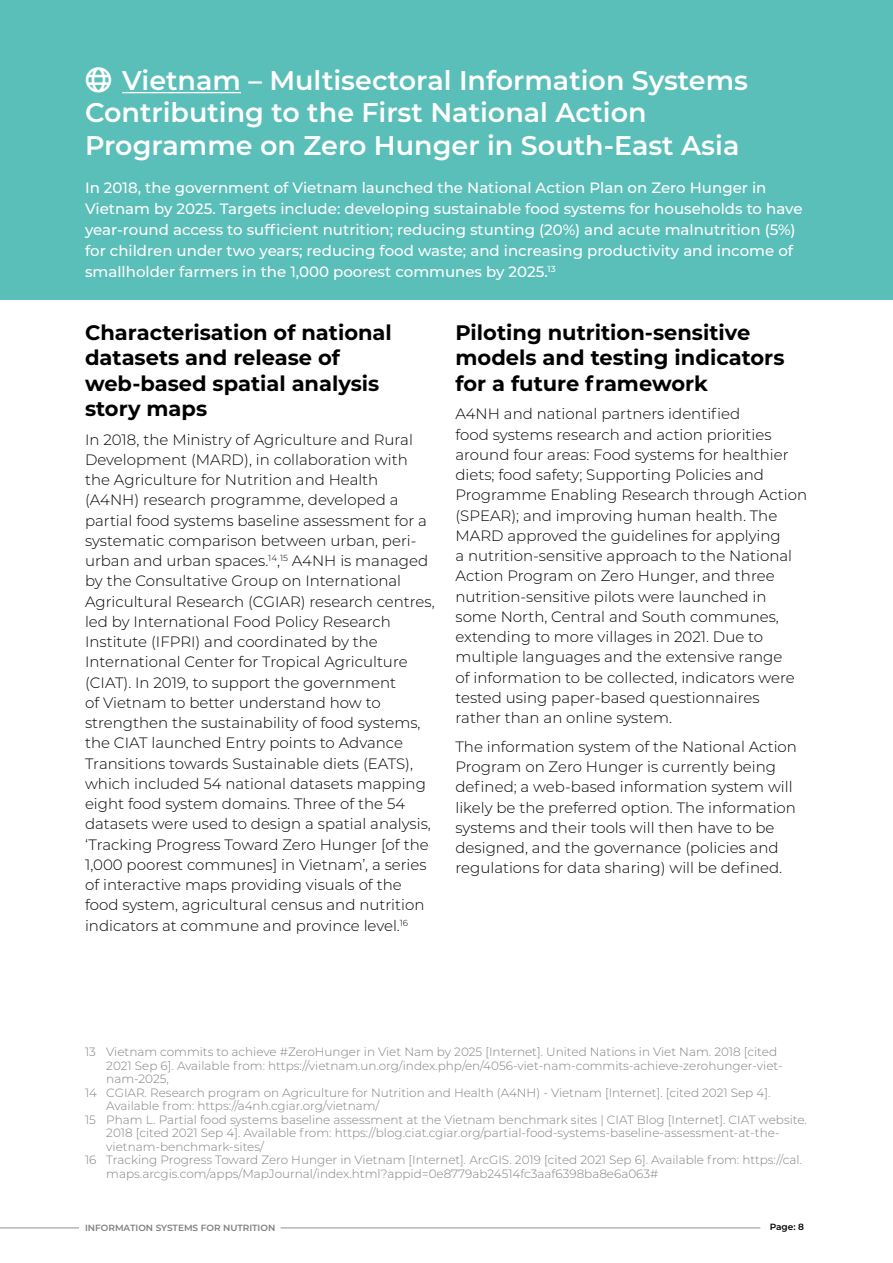
<style>
.page{position:relative;width:893px;height:1263px;background:#fff}
.page>*{position:absolute;margin:0;border:0;box-sizing:border-box;transform-origin:0 0}
.t1{font:600 27px/32.4px "Montserrat";color:#fff}
.t2{font:700 21px/25.2px "Montserrat";color:#000}
.t3{font:300 15px/20.2px "Montserrat";color:#000}
.t4{font:500 15px/21px "Montserrat";color:#fff}
.t5{font:300 12px "Montserrat";color:#808080}
.t6{font:600 9px "Montserrat";color:#808080}
.t7{font:600 9px "Montserrat";color:#000}
</style>
<div class="page">
<hr style="left:281px;top:1227px;width:479px;height:1px;background:#9d9d9c">
<hr style="left:0;top:1227px;width:79px;height:1px;background:#9d9d9c">
<div style="left:0;top:0;width:893px;height:300px;background:#5abeb9"></div>
<hr style="left:122px;top:92px;width:119px;height:1px;background:#fff">
<h1 class="t1" style="left:85px;top:63px;width:664px;text-indent:37px">Vietnam – Multisectoral Information Systems<br>Contributing to the First National Action<br>Programme on Zero Hunger in South-East Asia</h1>
<p class="t4" style="left:85px;top:176px;width:719px">In 2018, the government of Vietnam launched the National Action Plan on Zero Hunger in Vietnam by 2025. Targets include: developing sustainable food systems for households to have year-round access to sufficient nutrition; reducing stunting (20%) and acute malnutrition (5%) for children under two years; reducing food waste; and increasing productivity and income of smallholder farmers in the 1,000 poorest communes by 2025.<sup>13</sup></p>
<h2 class="t2" style="left:85px;top:319px;width:308px">Characterisation of national datasets and release of web-based spatial analysis story maps</h2>
<p class="t3" style="left:85px;top:429px;width:351px">In 2018, the Ministry of Agriculture and Rural Development (MARD), in collaboration with the Agriculture for Nutrition and Health (A4NH) research programme, developed a partial food systems baseline assessment for a systematic comparison between urban, peri&shy;urban and urban spaces.<sup>14</sup>,<sup>15</sup> A4NH is managed by the Consultative Group on International Agricultural Research (CGIAR) research centres, led by International Food Policy Research Institute (IFPRI) and coordinated by the International Center for Tropical Agriculture (CIAT). In 2019, to support the government<br>of Vietnam to better understand how to strengthen the sustainability of food systems, the CIAT launched Entry points to Advance Transitions towards Sustainable diets (EATS), which included 54 national datasets mapping eight food system domains. Three of the 54 datasets were used to design a spatial analysis, ‘Tracking Progress Toward Zero Hunger [of the 1,000 poorest communes] in Vietnam’, a series of interactive maps providing visuals of the food system, agricultural census and nutrition indicators at commune and province level.<sup>16</sup></p>
<h2 class="t2" style="left:455px;top:319px;width:330px">Piloting nutrition-sensitive models and testing indicators for a future framework</h2>
<p class="t3" style="left:455px;top:403px;width:353px">A4NH and national partners identified<br>food systems research and action priorities around four areas: Food systems for healthier diets; food safety; Supporting Policies and Programme Enabling Research through Action (SPEAR); and improving human health. The MARD approved the guidelines for applying<br>a nutrition-sensitive approach to the National Action Program on Zero Hunger, and three nutrition-sensitive pilots were launched in some North, Central and South communes, extending to more villages in 2021. Due to multiple languages and the extensive range<br>of information to be collected, indicators were tested using paper-based questionnaires rather than an online system.</p>
<p class="t3" style="left:455px;top:736px;width:343px">The information system of the National Action Program on Zero Hunger is currently being defined; a web-based information system will likely be the preferred option. The information systems and their tools will then have to be designed, and the governance (policies and regulations for data sharing) will be defined.</p>
<p class="t5" style="left:85px;top:1044px;width:694px">13 Vietnam commits to achieve #ZeroHunger in Viet Nam by 2025 [Internet]. United Nations in Viet Nam. 2018 [cited</p>
<p class="t5" style="left:106px;top:1057px;width:678px">2021 Sep 6]. Available from: https://vietnam.un.org/index.php/en/4056-viet-nam-commits-achieve-zerohunger-viet-</p>
<p class="t5" style="left:106px;top:1071px;width:64px">nam-2025,</p>
<p class="t5" style="left:85px;top:1084px;width:687px">14 CGIAR. Research program on Agriculture for Nutrition and Health (A4NH) - Vietnam [Internet]. [cited 2021 Sep 4].</p>
<p class="t5" style="left:106px;top:1098px;width:275px">Available from: https://a4nh.cgiar.org/vietnam/</p>
<p class="t5" style="left:85px;top:1111px;width:723px">15 Pham L. Partial food systems baseline assessment at the Vietnam benchmark sites | CIAT Blog [Internet]. CIAT website.</p>
<p class="t5" style="left:106px;top:1125px;width:675px">2018 [cited 2021 Sep 4]. Available from: https://blog.ciat.cgiar.org/partial-food-systems-baseline-assessment-at-the-</p>
<p class="t5" style="left:106px;top:1138px;width:159px">vietnam-benchmark-sites/</p>
<p class="t5" style="left:85px;top:1152px;width:718px">16 Tracking Progress Toward Zero Hunger in Vietnam [Internet]. ArcGIS. 2019 [cited 2021 Sep 6]. Available from: https://cal.</p>
<p class="t5" style="left:106px;top:1165px;width:554px">maps.arcgis.com/apps/MapJournal/index.html?appid=0e8779ab24514fc3aaf6398ba8e6a063#</p>
<p class="t6" style="left:85px;top:1221px;width:192px">INFORMATION SYSTEMS FOR NUTRITION</p>
<p class="t7" style="left:770px;top:1220px;width:36px">Page: 8</p>
</div>
